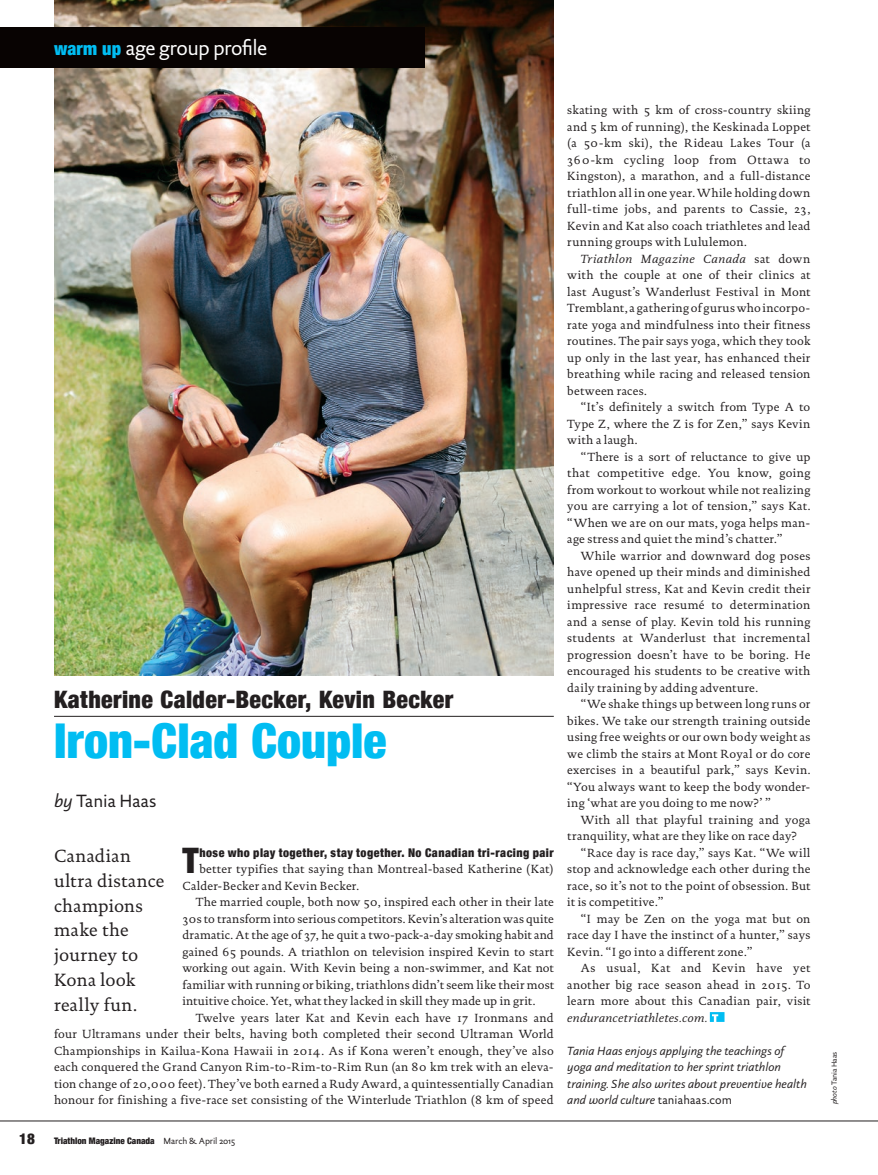
<style>
.page{position:relative;width:878px;height:1175px;background:#fff}
.page>*{position:absolute;margin:0;border:0;box-sizing:border-box;transform-origin:0 0}
.t1{font:900 condensed 48px "Helvetica Neue";color:#01bdf2}
.t2{font:900 condensed 35.1px "Helvetica Neue";color:#231f20}
.t3{font:900 condensed 24px "Helvetica Neue";letter-spacing:.015em;color:#231f20}
.t4{font:21px "DTL Documenta Sans ST";letter-spacing:-.02em;color:#fff}
.t5{font:18px/24.8px "DTL Documenta SP Regular";letter-spacing:.02em;color:#231f20}
.t6{font:18px "DTL Documenta Sans ST";color:#231f20}
.t7{font:900 condensed 15px "Helvetica Neue";color:#231f20}
.t8{font:12px/16.5px "DTL Documenta SP Regular";letter-spacing:.025em;color:#231f20;text-align:justify}
.t9{font:italic 12px/16.5px "DTL Documenta Sans ST";letter-spacing:.005em;color:#231f20}
.t10{font:900 condensed 12px "Helvetica Neue";letter-spacing:.04em;color:#231f20}
.t11{font:italic 12px "DTL Documenta SP Regular";letter-spacing:.025em;color:#231f20}
.t12{font:900 condensed 9px "Helvetica Neue";color:#231f20}
.t13{font:7.5px "DTL Documenta Sans ST";color:#231f20}
.s1{font-family:"Helvetica Neue";font-weight:900;font-stretch:condensed;font-size:18px;color:#01bdf2}
.s2{font-style:italic}
.s3{font-family:"DTL Documenta Sans ST";font-weight:400;font-stretch:normal}
.s4{font-style:normal}
</style>
<div class="page">
<svg style="left:709px;top:1012px;width:15px;height:10px"></svg>
<img style="left:55px;top:0;width:499px;height:675px">
<hr style="left:54px;top:716px;width:500px;height:1px;background:#231f20">
<div style="left:0;top:27px;width:425px;height:41px;background:#080302"></div>
<hr style="left:0;top:1120px;width:878px;height:1px;background:#231f20">
<h3 class="t4" style="left:54px;top:35px;width:215px"><span class="s1">warm up</span> age group profile</h3>
<h3 class="t3" style="left:54px;top:680px;width:401px">Katherine Calder-Becker, Kevin Becker</h3>
<h1 class="t1" style="left:54px;top:701px;width:334px">Iron-Clad Couple</h1>
<h3 class="t6" style="left:54px;top:790px;width:104px"><span class="s2">by</span> Tania Haas</h3>
<h2 class="t2" style="left:182px;top:832px;width:18px">T</h2>
<p class="t10" style="left:199px;top:842px;width:356px">hose who play together, stay together. No Canadian tri-racing pair</p>
<h3 class="t5" style="left:54px;top:843px;width:112px">Canadian ultra distance champions make the journey to<br>Kona look really fun.</h3>
<p class="t8" style="left:182px;top:861px;width:373px;text-indent:17px">better typifies that saying than Montreal-based Katherine (Kat)<br>Calder-Becker and Kevin Becker.</p>
<p class="t8" style="left:182px;top:894px;width:373px;text-indent:14px">The married couple, both now 50, inspired each other in their late 30s to transform into serious competitors. Kevin’s alteration was quite dramatic. At the age of 37, he quit a two-pack-a-day smoking habit and gained 65 pounds. A triathlon on television inspired Kevin to start working out again. With Kevin being a non-swimmer, and Kat not familiar with running or biking, triathlons didn’t seem like their most intuitive choice. Yet, what they lacked in skill they made up in grit.</p>
<p class="t8" style="left:54px;top:1009px;width:501px;text-indent:142px">Twelve years later Kat and Kevin each have 17 Ironmans and four Ultramans under their belts, having both completed their second Ultraman World Championships in Kailua-Kona Hawaii in 2014. As if Kona weren’t enough, they’ve also each conquered the Grand Canyon Rim-to-Rim-to-Rim Run (an 80 km trek with an eleva&shy;tion change of 20,000 feet). They’ve both earned a Rudy Award, a quintessentially Canadian honour for finishing a five-race set consisting of the Winterlude Triathlon (8 km of speed</p>
<p class="t7" style="left:19px;top:1126px;width:17px">18</p>
<p class="t12" style="left:54px;top:1133px;width:183px">Triathlon Magazine Canada <span class="s3">March &amp; April 2015</span></p>
<p class="t8" style="left:567px;top:102px;width:245px">skating with 5 km of cross-country skiing and 5 km of running), the Keskinada Loppet (a 50-km ski), the Rideau Lakes Tour (a 360-km cycling loop from Ottawa to Kingston), a marathon, and a full-distance triathlon all in one year. While holding down full-time jobs, and parents to Cassie, 23, Kevin and Kat also coach triathletes and lead running groups with Lululemon.</p>
<p class="t8" style="left:567px;top:250px;width:245px;text-indent:14px"><span class="s2">Triathlon Magazine Canada</span> sat down with the couple at one of their clinics at last August’s Wanderlust Festival in Mont Tremblant, a gathering of gurus who incorpo&shy;rate yoga and mindfulness into their fitness routines. The pair says yoga, which they took up only in the last year, has enhanced their breathing while racing and released tension between races.</p>
<p class="t8" style="left:567px;top:399px;width:244px;text-indent:14px">“It’s definitely a switch from Type A to Type Z, where the Z is for Zen,” says Kevin with a laugh.</p>
<p class="t8" style="left:567px;top:448px;width:245px;text-indent:14px">“There is a sort of reluctance to give up that competitive edge. You know, going from workout to workout while not realizing you are carrying a lot of tension,” says Kat. “When we are on our mats, yoga helps man&shy;age stress and quiet the mind’s chatter.”</p>
<p class="t8" style="left:567px;top:547px;width:245px;text-indent:14px">While warrior and downward dog poses have opened up their minds and diminished unhelpful stress, Kat and Kevin credit their impressive race resumé to determination and a sense of play. Kevin told his running students at Wanderlust that incremental progression doesn’t have to be boring. He encouraged his students to be creative with daily training by adding adventure.</p>
<p class="t8" style="left:567px;top:696px;width:245px;text-indent:14px">“We shake things up between long runs or bikes. We take our strength training outside using free weights or our own body weight as we climb the stairs at Mont Royal or do core exercises in a beautiful park,” says Kevin. “You always want to keep the body wonder&shy;ing ‘what are you doing to me now?’ ”</p>
<p class="t8" style="left:567px;top:811px;width:245px;text-indent:14px">With all that playful training and yoga tranquility, what are they like on race day?</p>
<p class="t8" style="left:567px;top:844px;width:245px;text-indent:14px">“Race day is race day,” says Kat. “We will stop and acknowledge each other during the race, so it’s not to the point of obsession. But it is competitive.”</p>
<p class="t8" style="left:567px;top:910px;width:245px;text-indent:14px">“I may be Zen on the yoga mat but on race day I have the instinct of a hunter,” says Kevin. “I go into a different zone.”</p>
<p class="t8" style="left:567px;top:960px;width:245px;text-indent:14px">As usual, Kat and Kevin have yet another big race season ahead in 2015. To learn more about this Canadian pair, visit</p>
<p class="t11" style="left:567px;top:1010px;width:141px">endurancetriathletes.com.</p>
<p class="t9" style="left:567px;top:1042px;width:241px">Tania Haas enjoys applying the teachings of yoga and meditation to her sprint triathlon training. She also writes about preventive health and world culture <span class="s4">taniahaas.com</span></p>
<p class="t13" style="left:829px;top:1104px;width:54px;rotate:-90deg"><span class="s2">photo</span> Tania Haas</p>
</div>
